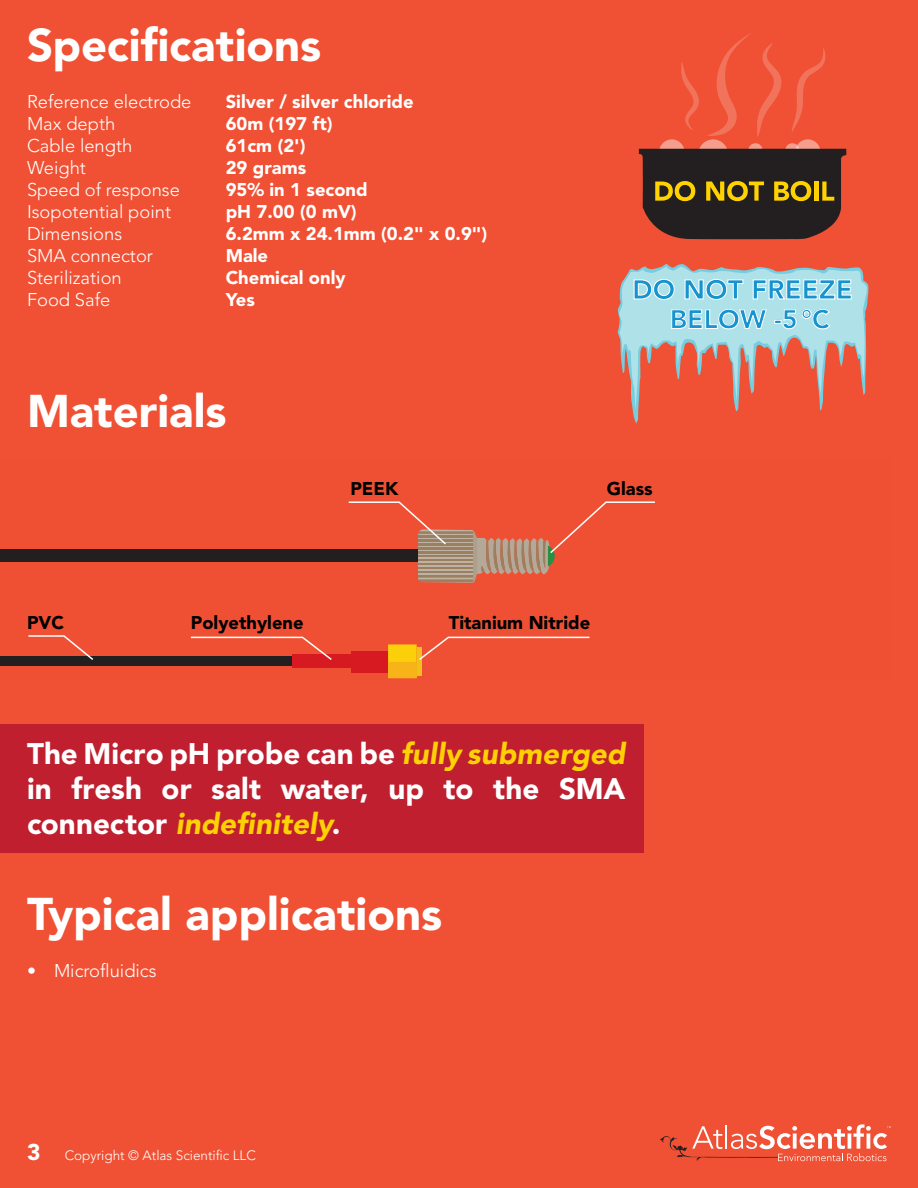
<style>
.page{position:relative;width:918px;height:1188px;background:#f05134}
.page>*{position:absolute;margin:0;border:0;box-sizing:border-box;transform-origin:0 0}
.t1{font:900 45.45px "Avenir LT Pro";color:#fff}
.t2{font:900 29.55px/34.7px "Avenir LT Pro";color:#fff;text-align:justify}
.t3{font:900 26.4px "Avenir";color:#1793cf}
.t4{font:300 18.3px "Avenir LT Pro";color:#fff}
.t5{font:900 18.3px/22px "Avenir LT Pro";color:#fff}
.t6{font:900 18.3px "Avenir";color:#000}
.t7{font:300 13.5px "Avenir LT Pro";color:#fff}
.s1{font-style:italic;color:#fed105}
.s2{font-size:18px}
.s3{font-weight:900;font-size:22.65px}
</style>
<div class="page">
<div style="left:0;top:724px;width:643px;height:129px;background:#bf1f2e"></div>
<svg style="left:617px;top:264px;width:252px;height:160px"></svg>
<svg style="left:708px;top:33px;width:43px;height:103px"></svg>
<svg style="left:757px;top:43px;width:24px;height:94px"></svg>
<svg style="left:681px;top:62px;width:18px;height:68px"></svg>
<svg style="left:792px;top:48px;width:33px;height:84px"></svg>
<svg style="left:659px;top:139px;width:25px;height:26px"></svg>
<svg style="left:698px;top:139px;width:30px;height:30px"></svg>
<svg style="left:795px;top:139px;width:25px;height:26px"></svg>
<svg style="left:785px;top:143px;width:15px;height:15px"></svg>
<svg style="left:748px;top:143px;width:15px;height:15px"></svg>
<svg style="left:639px;top:149px;width:207px;height:90px;background:#46321e"></svg>
<div style="left:0;top:656px;width:307px;height:10px;background:#231f20"></div>
<svg style="left:28px;top:635px;width:66px;height:25px"></svg>
<div style="left:293px;top:655px;width:64px;height:13px;background:#d71921"></div>
<div style="left:352px;top:651px;width:37px;height:21px;background:#d71921"></div>
<div style="left:388px;top:644px;width:29px;height:34px;background:#fbd00a"></div>
<div style="left:388px;top:662px;width:29px;height:16px;background:#f8b318"></div>
<hr style="left:417px;top:647px;width:4px;height:28px;background:#ecc21b">
<svg style="left:419px;top:636px;width:171px;height:26px"></svg>
<svg style="left:190px;top:636px;width:143px;height:26px"></svg>
<div style="left:0;top:549px;width:418px;height:13px;background:#231f20"></div>
<svg style="left:348px;top:501px;width:307px;height:82px"></svg>
<svg style="left:660px;top:1124px;width:231px;height:37px"></svg>
<p class="t1" style="left:27px;top:18px;width:296px">Specifications</p>
<p class="t5" style="left:226px;top:90px;width:189px">Silver / silver chloride<br>60m (197 ft)</p>
<p class="t5" style="left:226px;top:134px;width:81px">61cm (2')</p>
<p class="t5" style="left:226px;top:156px;width:82px">29 grams</p>
<p class="t5" style="left:226px;top:178px;width:143px">95% in 1 second</p>
<p class="t5" style="left:226px;top:200px;width:133px">pH 7.00 (0 mV)</p>
<p class="t5" style="left:226px;top:222px;width:263px">6.2mm x 24.1mm (0.2" x 0.9")<br>Male</p>
<p class="t5" style="left:226px;top:266px;width:121px">Chemical only</p>
<p class="t5" style="left:226px;top:288px;width:31px">Yes</p>
<p class="t4" style="left:27px;top:91px;width:166px">Reference electrode</p>
<p class="t4" style="left:27px;top:113px;width:90px">Max depth</p>
<p class="t4" style="left:27px;top:135px;width:107px">Cable length</p>
<p class="t4" style="left:27px;top:157px;width:61px">Weight</p>
<p class="t4" style="left:27px;top:179px;width:154px">Speed of response</p>
<p class="t4" style="left:27px;top:201px;width:146px">Isopotential point</p>
<p class="t4" style="left:27px;top:223px;width:97px">Dimensions</p>
<p class="t4" style="left:27px;top:245px;width:128px">SMA connector</p>
<p class="t4" style="left:27px;top:267px;width:96px">Sterilization</p>
<p class="t4" style="left:27px;top:289px;width:85px">Food Safe</p>
<p class="t3" style="left:670px;top:303px;width:162px">BELOW -5°C</p>
<p class="t1" style="left:27px;top:383px;width:201px">Materials</p>
<p class="t6" style="left:350px;top:478px;width:49px">PEEK</p>
<p class="t6" style="left:607px;top:478px;width:47px">Glass</p>
<p class="t6" style="left:27px;top:611px;width:39px">PVC</p>
<p class="t6" style="left:191px;top:611px;width:114px">Polyethylene</p>
<p class="t6" style="left:449px;top:611px;width:143px">Titanium Nitride</p>
<p class="t2" style="left:27px;top:737px;width:600px">The Micro pH probe can be <span class="s1">fully submerged </span>in fresh or salt water, up to the SMA connector <span class="s1">indefinitely</span>.</p>
<p class="t1" style="left:27px;top:887px;width:417px">Typical applications</p>
<p class="t4" style="left:27px;top:960px;width:131px"><span class="s2">•</span> Microfluidics</p>
<p class="t7" style="left:27px;top:1148px;width:230px"><span class="s3">3</span> Copyright © Atlas Scientific LLC</p>
</div>
